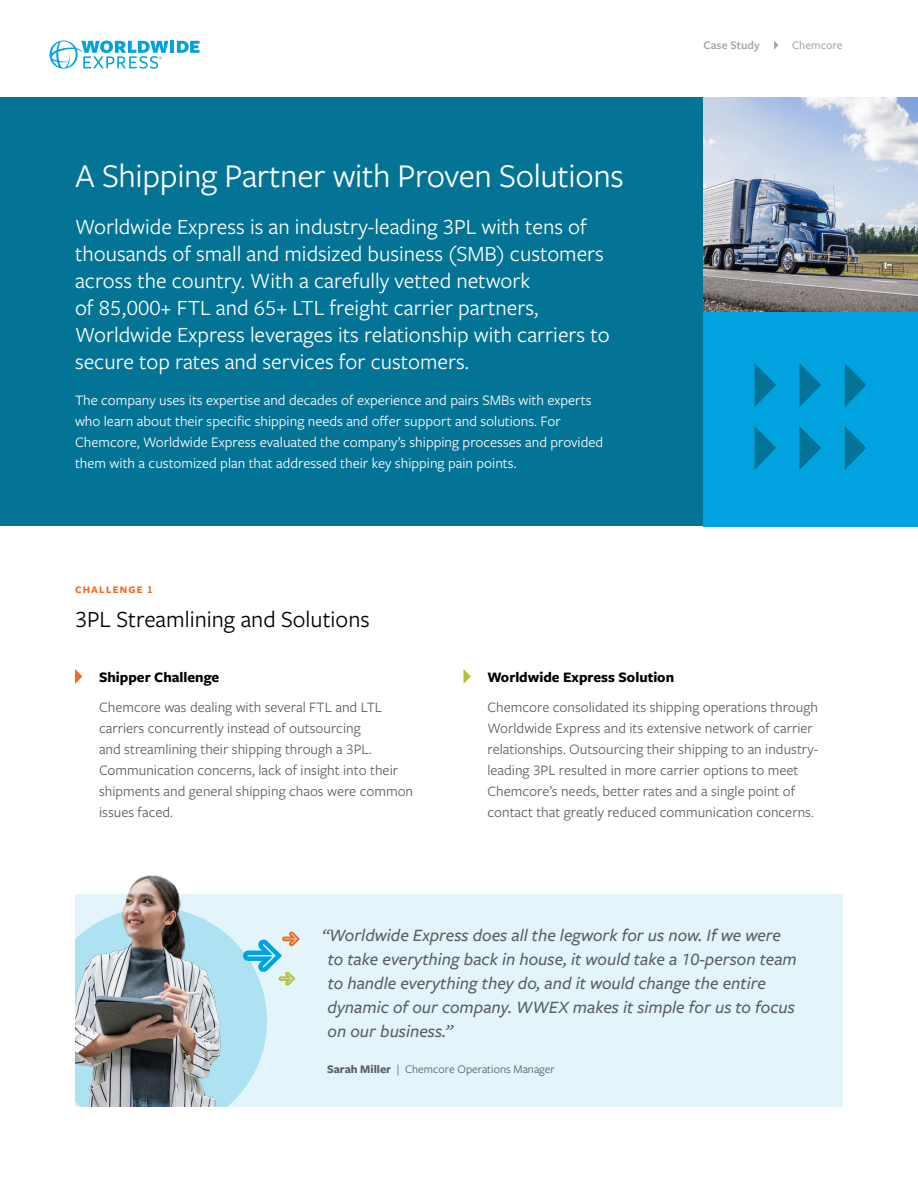
<style>
.page{position:relative;width:918px;height:1188px;background:#fff}
.page>*{position:absolute;margin:0;border:0;box-sizing:border-box;transform-origin:0 0}
.t1{font:34.5px "Freight Sans Pro";letter-spacing:-.01em;color:#fff}
.t2{font:24px "Freight Sans Pro";color:#000}
.Paragraph_15pt{font:22.5px/27px "Freight Sans Pro";color:#fff}
.t3{font:italic 500 18px/24px "Freight Sans Pro";color:#5c5e61}
.t4{font:15px/21px "Freight Sans Pro";color:#5c5e61}
.t5{font:15px/21px "Freight Sans Pro";color:#fff}
.t6{font:700 15px "Freight Sans Pro";color:#000}
.t7{font:12px "Freight Sans Pro";color:#5c5e61}
.t8{font:600 12px "Freight Sans Pro";color:#a6a8ac}
.t9{font:500 12px "Freight Sans Pro";color:#a6a8ac}
.t10{font:700 10.5px "Freight Sans Pro";letter-spacing:.12em;color:#f26922}
.s1{font-family:"Assistant"}
.s2{font-weight:700}
</style>
<div class="page">
<div style="left:0;top:98px;width:918px;height:428px;background:#037496"></div>
<img style="left:704px;top:98px;width:214px;height:214px">
<div style="left:704px;top:312px;width:214px;height:214px;background:#00a3e0"></div>
<svg style="left:799px;top:426px;width:22px;height:44px"></svg>
<svg style="left:799px;top:363px;width:22px;height:44px"></svg>
<svg style="left:754px;top:426px;width:22px;height:44px"></svg>
<svg style="left:754px;top:363px;width:22px;height:44px"></svg>
<svg style="left:845px;top:426px;width:22px;height:44px"></svg>
<svg style="left:845px;top:363px;width:22px;height:44px"></svg>
<div style="left:75px;top:894px;width:768px;height:213px;background:#e3f5fa"></div>
<svg style="left:75px;top:669px;width:7px;height:15px"></svg>
<svg style="left:464px;top:669px;width:7px;height:15px"></svg>
<img style="left:124px;top:874px;width:57px;height:33px">
<img style="left:75px;top:907px;width:225px;height:200px">
<hr style="left:170px;top:41px;width:4px;height:12px;background:#00a3e0">
<svg style="left:177px;top:41px;width:23px;height:12px"></svg>
<svg style="left:49px;top:40px;width:119px;height:29px"></svg>
<svg style="left:774px;top:40px;width:5px;height:10px"></svg>
<h1 class="t1" style="left:75px;top:153px;width:550px">A Shipping Partner with Proven Solutions</h1>
<p class="Paragraph_15pt" style="left:75px;top:213px;width:536px">Worldwide Express is an industry-leading 3PL with tens of thousands of small and midsized business (SMB) customers across the country. With a carefully vetted network<br>of 85,000+ FTL and 65+ LTL freight carrier partners, Worldwide Express leverages its relationship with carriers to secure top rates and services for customers.</p>
<p class="t5" style="left:75px;top:389px;width:530px">The company uses its expertise and decades of experience and pairs SMBs with experts who learn about their specific shipping needs and offer support and solutions. For Chemcore, Worldwide Express evaluated the company’s shipping processes and provided them with a customized plan that addressed their key shipping pain points.</p>
<p class="t8" style="left:704px;top:37px;width:58px">Case Study</p>
<p class="t9" style="left:792px;top:37px;width:52px">Chemcore</p>
<p class="t10" style="left:75px;top:582px;width:79px">CHALLENGE <span class="s1">1</span></p>
<h2 class="t2" style="left:75px;top:603px;width:296px">3PL Streamlining and Solutions</h2>
<p class="t6" style="left:99px;top:666px;width:122px">Shipper Challenge</p>
<p class="t6" style="left:488px;top:666px;width:188px">Worldwide Express Solution</p>
<p class="t4" style="left:99px;top:696px;width:316px">Chemcore was dealing with several FTL and LTL carriers concurrently instead of outsourcing<br>and streamlining their shipping through a 3PL.<br>Communication concerns, lack of insight into their shipments and general shipping chaos were common issues faced.</p>
<p class="t4" style="left:488px;top:696px;width:332px">Chemcore consolidated its shipping operations through Worldwide Express and its extensive network of carrier relationships. Outsourcing their shipping to an industry&shy;leading 3PL resulted in more carrier options to meet Chemcore’s needs, better rates and a single point of contact that greatly reduced communication concerns.</p>
<p class="t3" style="left:328px;top:922px;width:471px;text-indent:-6px">“Worldwide Express does all the legwork for us now. If we were to take everything back in house, it would take a 10-person team to handle everything they do, and it would change the entire dynamic of our company. WWEX makes it simple for us to focus on our business.”</p>
<p class="t7" style="left:327px;top:1061px;width:229px"><span class="s2">Sarah Miller</span> | Chemcore Operations Manager</p>
</div>
